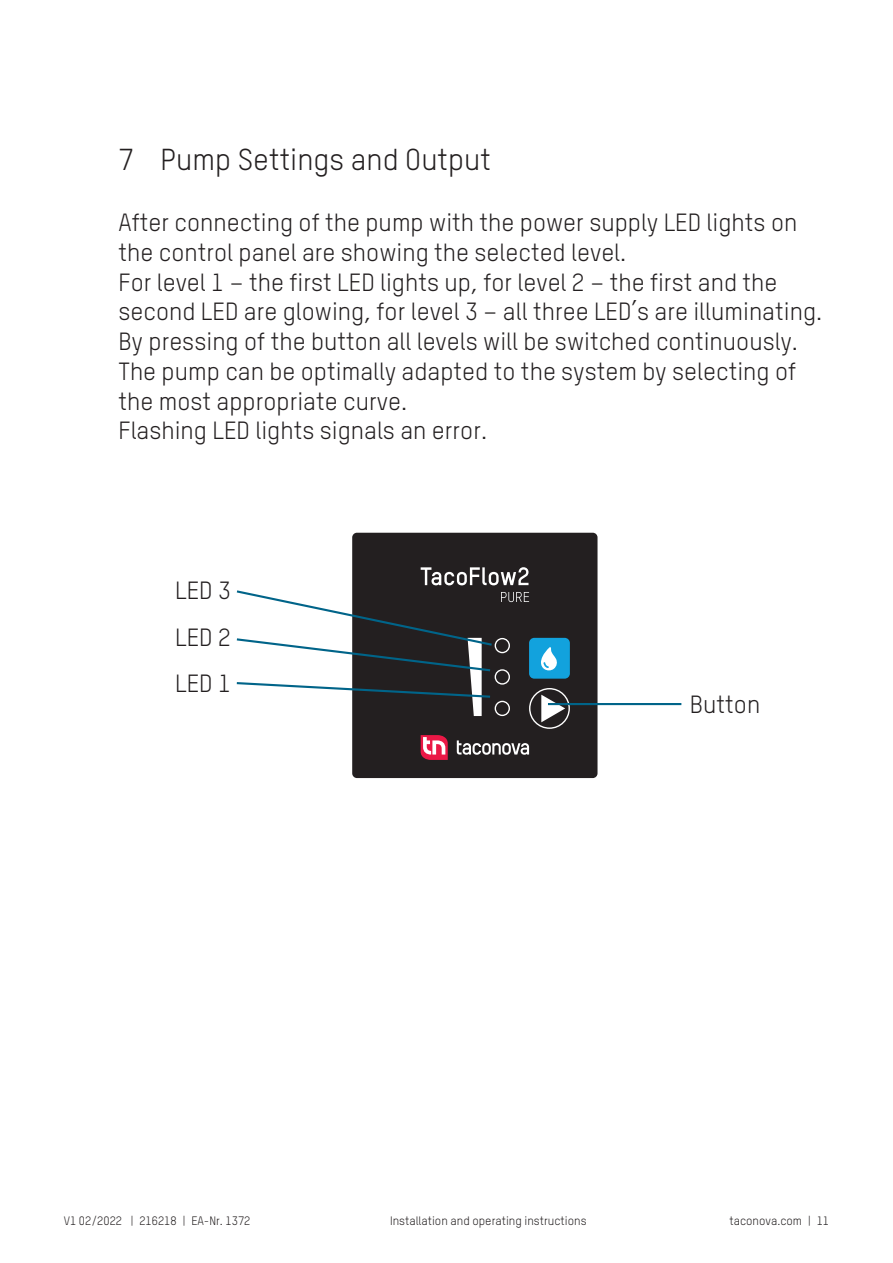
<style>
.page{position:relative;width:893px;height:1263px;background:#fff}
.page>*{position:absolute;margin:0;border:0;box-sizing:border-box;transform-origin:0 0}
.t1{font:29.85px "TSTARPRO";color:#231f20}
.t2{font:24.45px/29.7px "TSTARPRO";color:#231f20}
.t3{font:12px "TSTARPRO";color:#231f20}
</style>
<div class="page">
<div style="left:352px;top:533px;width:245px;height:245px;background:#231f20;border-radius:5px"></div>
<svg style="left:530px;top:689px;width:39px;height:39px"></svg>
<div style="left:529px;top:688px;width:41px;height:41px;border:1px solid #fff;border-radius:50%"></div>
<svg style="left:541px;top:695px;width:24px;height:27px"></svg>
<div style="left:529px;top:638px;width:41px;height:41px;background:#12a2dd;border-radius:5px"></div>
<svg style="left:541px;top:647px;width:16px;height:24px"></svg>
<svg style="left:421px;top:735px;width:27px;height:25px"></svg>
<svg style="left:457px;top:740px;width:72px;height:15px"></svg>
<svg style="left:236px;top:567px;width:293px;height:149px"></svg>
<hr style="left:548px;top:703px;width:133px;height:2px;background:#006489">
<p class="t1" style="left:118px;top:141px;width:374px">7 Pump Settings and Output</p>
<p class="t2" style="left:118px;top:207px;width:705px">After connecting of the pump with the power supply LED lights on the control panel are showing the selected level.<br>For level 1 – the first LED lights up, for level 2 – the first and the second LED are glowing, for level 3 – all three LED’s are illuminating.<br>By pressing of the button all levels will be switched continuously.<br>The pump can be optimally adapted to the system by selecting of the most appropriate curve.<br>Flashing LED lights signals an error.</p>
<p class="t2" style="left:175px;top:567px;width:57px;line-height:46.3px;text-align:justify">LED 3<br>LED 2<br>LED 1</p>
<p class="t2" style="left:690px;top:689px;width:72px">Button</p>
<p class="t3" style="left:64px;top:1213px;width:188px">V1 02/2022 | 216218 | EA-Nr. 1372</p>
<p class="t3" style="left:390px;top:1213px;width:198px">Installation and operating instructions</p>
<p class="t3" style="left:729px;top:1213px;width:101px">taconova.com | 11</p>
</div>
